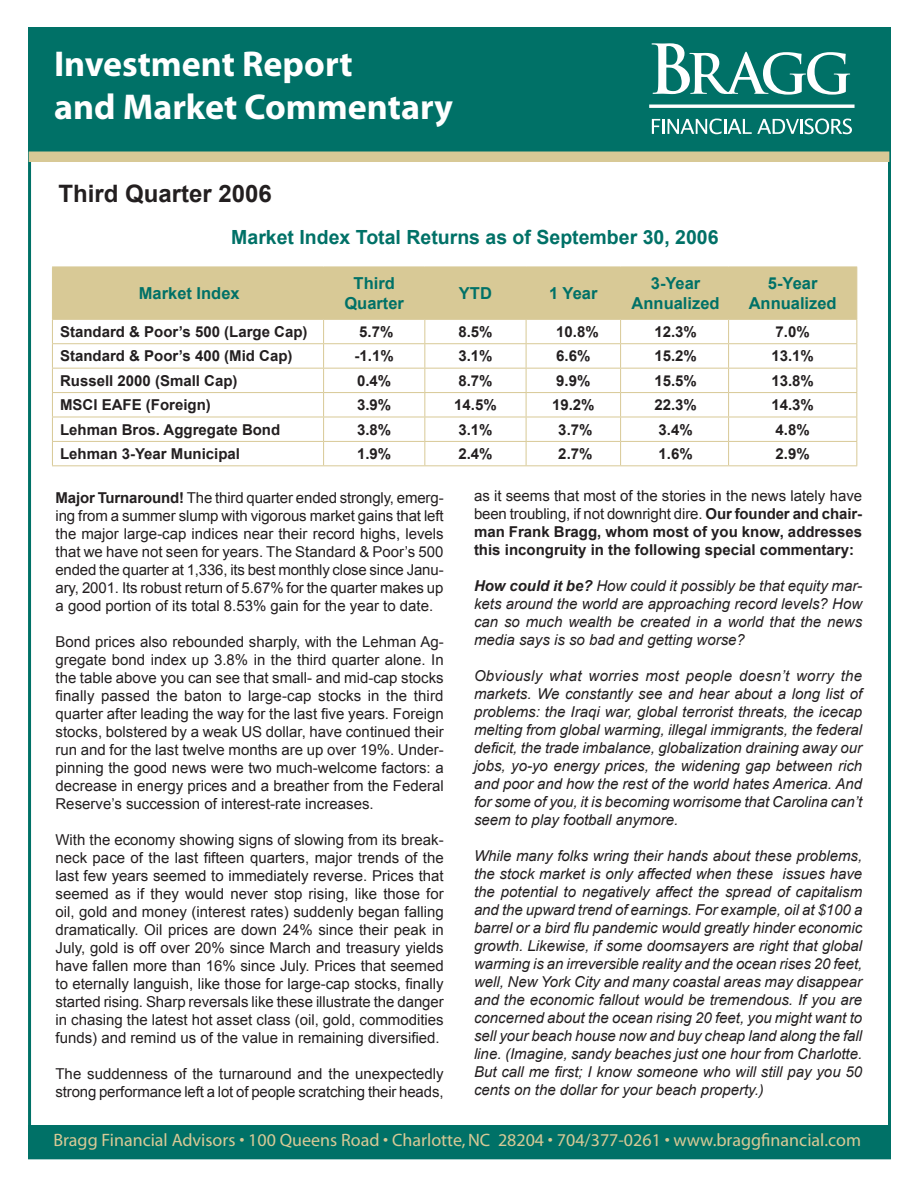
<style>
.page{position:relative;width:918px;height:1188px;background:#fff}
.page>*{position:absolute;margin:0;border:0;box-sizing:border-box;transform-origin:0 0}
.t1{font:700 36px/43.2px "Myriad";color:#fff}
.t2{font:700 24px "Arial";color:#231f20}
.t3{font:700 19.5px "Arial";color:#007167}
.t4{font:18px "Myriad";color:#d8c996}
.t5{font:700 16.5px/19.8px "Arial";color:#007167;text-align:center}
.t6{font:15px/18px "Arial";color:#231f20;text-align:justify}
.t7{font:italic 15px/18px "Arial";color:#231f20;text-align:justify}
.t8{font:700 15px/18px "Arial";color:#231f20;text-align:justify}
.s1{font-weight:700}
.s2{font-weight:400}
</style>
<div class="page">
<div style="left:29px;top:27px;width:862px;height:125px;background:#007167"></div>
<div style="left:29px;top:1126px;width:862px;height:33px;background:#007167"></div>
<div style="left:29px;top:152px;width:860px;height:10px;background:#d8c996"></div>
<svg style="left:52px;top:267px;width:805px;height:198px"></svg>
<hr style="left:52px;top:465px;width:272px;height:1px;background:#d8c996">
<hr style="left:324px;top:465px;width:101px;height:1px;background:#d8c996">
<hr style="left:425px;top:465px;width:101px;height:1px;background:#d8c996">
<hr style="left:526px;top:465px;width:95px;height:1px;background:#d8c996">
<hr style="left:621px;top:465px;width:108px;height:1px;background:#d8c996">
<hr style="left:729px;top:465px;width:128px;height:1px;background:#d8c996">
<svg style="left:652px;top:43px;width:198px;height:52px"></svg>
<svg style="left:652px;top:119px;width:200px;height:15px"></svg>
<hr style="left:649px;top:105px;width:206px;height:3px;background:#fff">
<h1 class="t1" style="left:54px;top:43px;width:401px">Investment Report<br>and Market Commentary</h1>
<h2 class="t2" style="left:58px;top:178px;width:215px">Third Quarter 2006</h2>
<h3 class="t3" style="left:231px;top:224px;width:489px">Market Index Total Returns as of September 30, 2006</h3>
<p class="t5" style="left:139px;top:284px;width:102px">Market Index</p>
<p class="t5" style="left:344px;top:274px;width:61px">Third<br>Quarter</p>
<p class="t5" style="left:459px;top:284px;width:35px">YTD</p>
<p class="t5" style="left:549px;top:284px;width:50px">1 Year</p>
<p class="t5" style="left:632px;top:274px;width:90px">3-Year<br>Annualized</p>
<p class="t5" style="left:749px;top:274px;width:90px">5-Year<br>Annualized</p>
<p class="t8" style="left:60px;top:323px;width:249px">Standard &amp; Poor’s 500 (Large Cap)</p>
<p class="t8" style="left:359px;top:323px;width:36px">5.7%</p>
<p class="t8" style="left:458px;top:323px;width:36px">8.5%</p>
<p class="t8" style="left:556px;top:323px;width:44px">10.8%</p>
<p class="t8" style="left:654px;top:323px;width:44px">12.3%</p>
<p class="t8" style="left:776px;top:323px;width:36px">7.0%</p>
<p class="t8" style="left:60px;top:348px;width:234px">Standard &amp; Poor’s 400 (Mid Cap)</p>
<p class="t8" style="left:355px;top:348px;width:41px">-1.1%</p>
<p class="t8" style="left:458px;top:348px;width:36px">3.1%</p>
<p class="t8" style="left:556px;top:348px;width:36px">6.6%</p>
<p class="t8" style="left:654px;top:348px;width:44px">15.2%</p>
<p class="t8" style="left:771px;top:348px;width:44px">13.1%</p>
<p class="t8" style="left:60px;top:372px;width:179px">Russell 2000 (Small Cap)</p>
<p class="t8" style="left:357px;top:372px;width:36px">0.4%</p>
<p class="t8" style="left:458px;top:372px;width:36px">8.7%</p>
<p class="t8" style="left:556px;top:372px;width:36px">9.9%</p>
<p class="t8" style="left:654px;top:372px;width:44px">15.5%</p>
<p class="t8" style="left:771px;top:372px;width:44px">13.8%</p>
<p class="t8" style="left:60px;top:396px;width:152px">MSCI EAFE (Foreign)</p>
<p class="t8" style="left:357px;top:396px;width:36px">3.9%</p>
<p class="t8" style="left:454px;top:396px;width:44px">14.5%</p>
<p class="t8" style="left:552px;top:396px;width:44px">19.2%</p>
<p class="t8" style="left:654px;top:396px;width:44px">22.3%</p>
<p class="t8" style="left:771px;top:396px;width:44px">14.3%</p>
<p class="t8" style="left:60px;top:421px;width:222px">Lehman Bros. Aggregate Bond</p>
<p class="t8" style="left:357px;top:421px;width:36px">3.8%</p>
<p class="t8" style="left:458px;top:421px;width:36px">3.1%</p>
<p class="t8" style="left:558px;top:421px;width:36px">3.7%</p>
<p class="t8" style="left:659px;top:421px;width:36px">3.4%</p>
<p class="t8" style="left:776px;top:421px;width:36px">4.8%</p>
<p class="t8" style="left:60px;top:445px;width:182px">Lehman 3-Year Municipal</p>
<p class="t8" style="left:357px;top:445px;width:36px">1.9%</p>
<p class="t8" style="left:458px;top:445px;width:36px">2.4%</p>
<p class="t8" style="left:558px;top:445px;width:36px">2.7%</p>
<p class="t8" style="left:659px;top:445px;width:36px">1.6%</p>
<p class="t8" style="left:776px;top:445px;width:36px">2.9%</p>
<p class="t6" style="left:56px;top:489px;width:390px"><span class="s1">Major Turnaround!</span> The third quarter ended strongly, emerg&shy;ing from a summer slump with vigorous market gains that left the major large-cap indices near their record highs, levels that we have not seen for years. The Standard &amp; Poor’s 500 ended the quarter at 1,336, its best monthly close since Janu&shy;ary, 2001. Its robust return of 5.67% for the quarter makes up a good portion of its total 8.53% gain for the year to date.</p>
<p class="t6" style="left:56px;top:633px;width:390px">Bond prices also rebounded sharply, with the Lehman Ag&shy;gregate bond index up 3.8% in the third quarter alone. In the table above you can see that small- and mid-cap stocks finally passed the baton to large-cap stocks in the third quarter after leading the way for the last five years. Foreign stocks, bolstered by a weak US dollar, have continued their run and for the last twelve months are up over 19%. Under&shy;pinning the good news were two much-welcome factors: a decrease in energy prices and a breather from the Federal Reserve’s succession of interest-rate increases.</p>
<p class="t6" style="left:56px;top:831px;width:390px">With the economy showing signs of slowing from its break&shy;neck pace of the last fifteen quarters, major trends of the last few years seemed to immediately reverse. Prices that seemed as if they would never stop rising, like those for oil, gold and money (interest rates) suddenly began falling dramatically. Oil prices are down 24% since their peak in July, gold is off over 20% since March and treasury yields have fallen more than 16% since July. Prices that seemed to eternally languish, like those for large-cap stocks, finally started rising. Sharp reversals like these illustrate the danger in chasing the latest hot asset class (oil, gold, commodities funds) and remind us of the value in remaining diversified.</p>
<p class="t6" style="left:56px;top:1065px;width:390px">The suddenness of the turnaround and the unexpectedly strong performance left a lot of people scratching their heads,</p>
<p class="t8" style="left:474px;top:488px;width:390px"><span class="s2">as it seems that most of the stories in the news lately have been troubling, if not downright dire.</span> Our founder and chair&shy;man Frank Bragg, whom most of you know, addresses this incongruity in the following special commentary:</p>
<p class="t7" style="left:474px;top:577px;width:390px"><span class="s1">How could it be?</span> How could it possibly be that equity mar&shy;kets around the world are approaching record levels? How can so much wealth be created in a world that the news media says is so bad and getting worse?</p>
<p class="t7" style="left:474px;top:667px;width:390px">Obviously what worries most people doesn’t worry the markets. We constantly see and hear about a long list of problems: the Iraqi war, global terrorist threats, the icecap melting from global warming, illegal immigrants, the federal deficit, the trade imbalance, globalization draining away our jobs, yo-yo energy prices, the widening gap between rich and poor and how the rest of the world hates America. And for some of you, it is becoming worrisome that Carolina can’t seem to play football anymore.</p>
<p class="t7" style="left:474px;top:847px;width:390px">While many folks wring their hands about these problems, the stock market is only affected when these issues have the potential to negatively affect the spread of capitalism and the upward trend of earnings. For example, oil at $100 a barrel or a bird flu pandemic would greatly hinder economic growth. Likewise, if some doomsayers are right that global warming is an irreversible reality and the ocean rises 20 feet, well, New York City and many coastal areas may disappear and the economic fallout would be tremendous. If you are concerned about the ocean rising 20 feet, you might want to sell your beach house now and buy cheap land along the fall line. (Imagine, sandy beaches just one hour from Charlotte.<br>But call me first; I know someone who will still pay you 50 cents on the dollar for your beach property.)</p>
<p class="t4" style="left:53px;top:1131px;width:809px">Bragg Financial Advisors • 100 Queens Road • Charlotte, NC 28204 • 704/377-0261 • www.braggfinancial.com</p>
</div>
